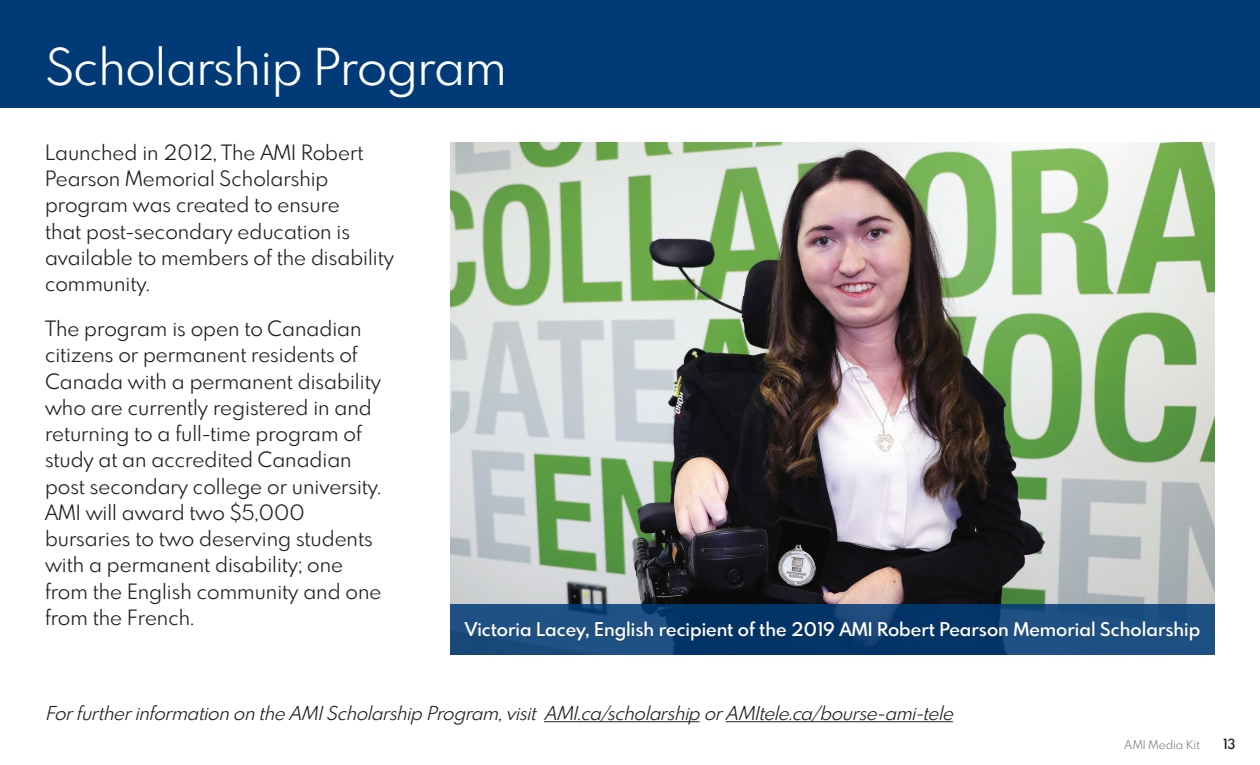
<style>
.page{position:relative;width:1260px;height:765px;background:#fff}
.page>*{position:absolute;margin:0;border:0;box-sizing:border-box;transform-origin:0 0}
.t1{font:49.62px "Spartan MB";letter-spacing:-.01em;color:#fff}
.t2{font:20.62px/26.2px "Spartan MB";color:#231f20}
.t3{font:italic 18.75px "Spartan MB";color:#231f20}
.t4{font:600 18.5px "Spartan MB";color:#fff}
.t5{font:600 13.75px "Spartan MB";color:#231f20}
.t6{font:11.88px "Spartan MB";color:#808285}
</style>
<div class="page">
<div style="left:0;top:0;width:1260px;height:108px;background:#003b77"></div>
<img style="left:450px;top:142px;width:764px;height:462px">
<hr style="left:544px;top:721px;width:156px;height:1px;background:#231f20">
<hr style="left:726px;top:721px;width:227px;height:1px;background:#231f20">
<svg style="left:450px;top:604px;width:765px;height:50px;background:#124476"></svg>
<div style="left:463px;top:620px;width:740px;height:24px;background:#2d3a3b;opacity:.3"></div>
<p class="t1" style="left:45px;top:33px;width:463px">Scholarship Program</p>
<p class="t2" style="left:45px;top:139px;width:351px">Launched in 2012, The AMI Robert<br>Pearson Memorial Scholarship program was created to ensure<br>that post-secondary education is available to members of the disability community.</p>
<p class="t2" style="left:45px;top:315px;width:338px">The program is open to Canadian citizens or permanent residents of<br>Canada with a permanent disability who are currently registered in and returning to a full-time program of study at an accredited Canadian post secondary college or university.<br>AMI will award two $5,000 bursaries to two deserving students with a permanent disability; one from the English community and one from the French.</p>
<p class="t4" style="left:465px;top:616px;width:737px">Victoria Lacey, English recipient of the 2019 AMI Robert Pearson Memorial Scholarship</p>
<p class="t3" style="left:45px;top:700px;width:915px">ForfurtherinformationontheAMIScholarship Program,visit AMI.ca/scholarship orAMItele.ca/bourse-ami-tele</p>
<p class="t6" style="left:1125px;top:737px;width:77px">AMI Media Kit</p>
<p class="t5" style="left:1223px;top:735px;width:14px">13</p>
</div>
